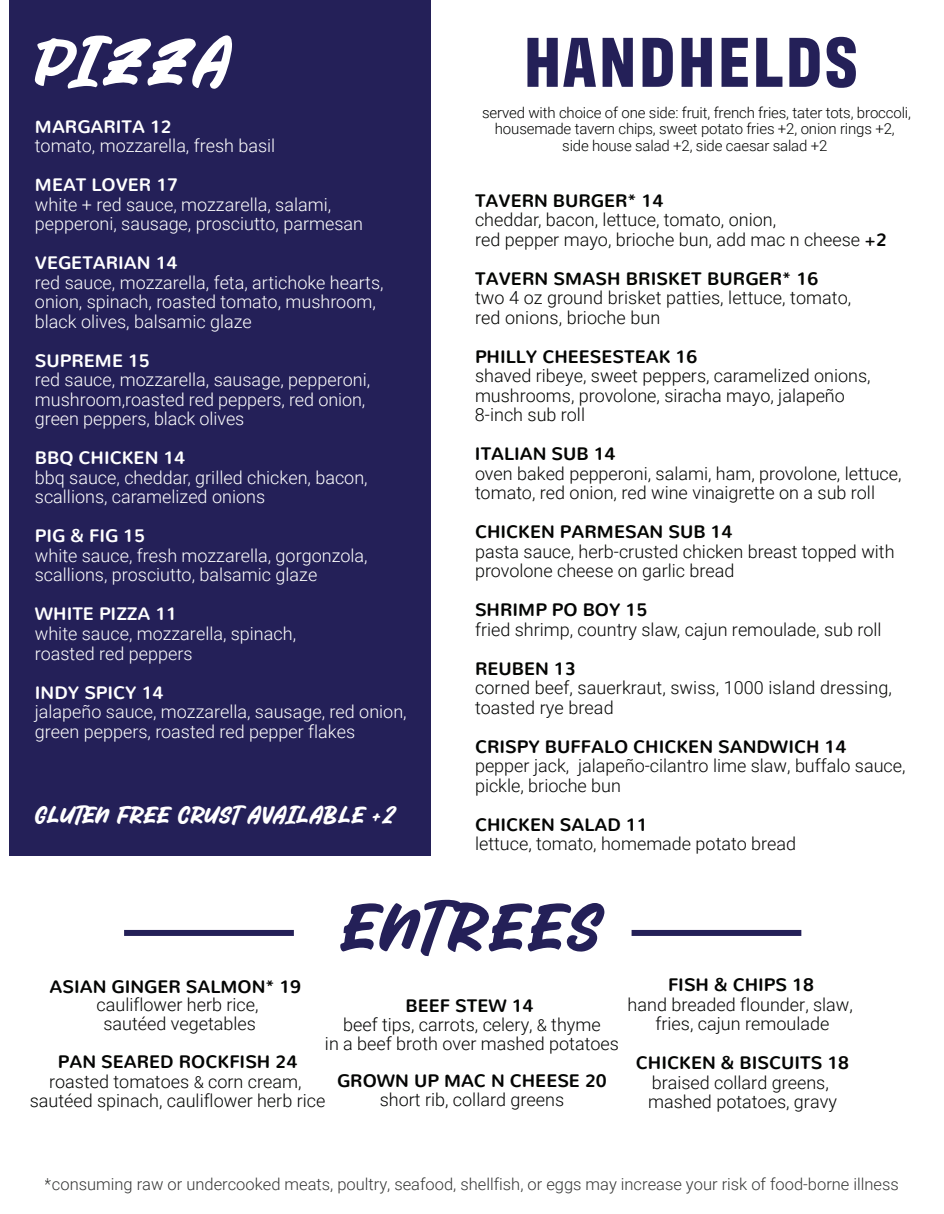
<style>
.page{position:relative;width:944px;height:1214px;background:#fff}
.page>*{position:absolute;margin:0;border:0;box-sizing:border-box;transform-origin:0 0}
.t1{font:700 72px "Antarctican Headline";letter-spacing:.05em;color:#242058;scale:1.04 1}
.t2{font:72px "Attractype Reborn";letter-spacing:.075em;color:#242058;scale:1.04 1}
.t3{font:72px "Attractype Reborn";letter-spacing:.1em;color:#fff;scale:1.04 1}
.t4{font:25.5px "Attractype Reborn";letter-spacing:.05em;color:#fff;scale:1.04 1}
.t5{font:300 18px/19.5px "Roboto";color:#fff}
.t6{font:300 18px/19.5px "Roboto";color:#040503}
.t7{font:300 18px/19.5px "Roboto";color:#040504;text-align:center}
.t8{font:700 18px "Nunito";color:#040504}
.t9{font:700 18px "Nunito";color:#040503}
.t10{font:700 18px "Nunito";color:#fff}
.t11{font:300 16.5px "Roboto";color:#040504}
.t12{font:300 15px/16.5px "Roboto";letter-spacing:-.01em;color:#040504;text-align:center}
.s1{color:#040504}
.s2{font-family:"Nunito";font-weight:700;color:#040504}
.s3{font-size:16.5px}
</style>
<div class="page">
<div style="left:9px;top:0;width:422px;height:855px;background:#242058"></div>
<div style="left:124px;top:930px;width:170px;height:6px;background:#242058"></div>
<div style="left:631px;top:930px;width:170px;height:6px;background:#242058"></div>
<h1 class="t3" style="left:34px;top:25px;width:187px">PIZZA</h1>
<p class="t10" style="left:35px;top:110px;width:138px">MARGARITA 12</p>
<p class="t5" style="left:35px;top:135px;width:242px">tomato, mozzarella, fresh basil</p>
<p class="t10" style="left:35px;top:169px;width:145px">MEAT LOVER 17</p>
<p class="t5" style="left:35px;top:194px;width:329px">white + red sauce, mozzarella, salami, pepperoni, sausage, prosciutto, parmesan</p>
<p class="t10" style="left:35px;top:247px;width:144px">VEGETARIAN 14</p>
<p class="t5" style="left:35px;top:272px;width:350px">red sauce, mozzarella, feta, artichoke hearts, onion, spinach, roasted tomato, mushroom, black olives, balsamic glaze</p>
<p class="t10" style="left:35px;top:344px;width:116px">SUPREME 15</p>
<p class="t5" style="left:35px;top:369px;width:337px">red sauce, mozzarella, sausage, pepperoni, mushroom,roasted red peppers, red onion, green peppers, black olives</p>
<p class="t10" style="left:35px;top:442px;width:152px">BBQ CHICKEN 14</p>
<p class="t5" style="left:35px;top:467px;width:334px">bbq sauce, cheddar, grilled chicken, bacon, scallions, caramelized onions</p>
<p class="t10" style="left:35px;top:520px;width:111px">PIG &amp; FIG 15</p>
<p class="t5" style="left:35px;top:545px;width:334px">white sauce, fresh mozzarella, gorgonzola, scallions, prosciutto, balsamic glaze</p>
<p class="t10" style="left:35px;top:598px;width:144px">WHITE PIZZA 11</p>
<p class="t5" style="left:35px;top:623px;width:263px">white sauce, mozzarella, spinach, roasted red peppers</p>
<p class="t10" style="left:35px;top:676px;width:130px">INDY SPICY 14</p>
<p class="t5" style="left:35px;top:701px;width:373px">jalapeño sauce, mozzarella, sausage, red onion, green peppers, roasted red pepper flakes</p>
<h2 class="t4" style="left:34px;top:802px;width:347px">GLUTEN FREE CRUST AVAILABLE +2</h2>
<h1 class="t1" style="left:524px;top:10px;width:321px">HANDHELDS</h1>
<p class="t12" style="left:482px;top:103px;width:430px">served with choice of one side: fruit, french fries, tater tots, broccoli, housemade tavern chips, sweet potato fries +2, onion rings +2, side house salad +2, side caesar salad +2</p>
<p class="t9" style="left:475px;top:184px;width:190px">TAVERN BURGER* 14</p>
<p class="t6" style="left:475px;top:209px;width:413px">cheddar, bacon, lettuce, tomato, onion,<br>red pepper mayo, brioche bun, <span class="s1">add mac n cheese</span> <span class="s2">+2</span></p>
<p class="t9" style="left:475px;top:262px;width:344px">TAVERN SMASH BRISKET BURGER* 16</p>
<p class="t6" style="left:475px;top:287px;width:378px">two 4 oz ground brisket patties, lettuce, tomato, red onions, brioche bun</p>
<p class="t9" style="left:475px;top:340px;width:224px">PHILLY CHEESESTEAK 16</p>
<p class="t6" style="left:475px;top:365px;width:397px">shaved ribeye, sweet peppers, caramelized onions, mushrooms, provolone, siracha mayo, <span class="s1">jalapeño<br></span>8-inch sub roll</p>
<p class="t9" style="left:475px;top:437px;width:142px">ITALIAN SUB 14</p>
<p class="t6" style="left:475px;top:463px;width:428px">oven baked pepperoni, salami, ham, provolone, lettuce, tomato, red onion, red wine vinaigrette on a sub roll</p>
<p class="t9" style="left:475px;top:515px;width:259px">CHICKEN PARMESAN SUB 14</p>
<p class="t6" style="left:475px;top:541px;width:421px">pasta sauce, herb-crusted chicken breast topped with provolone cheese on garlic bread</p>
<p class="t8" style="left:475px;top:593px;width:174px">SHRIMP PO BOY 15</p>
<p class="t7" style="left:475px;top:619px;width:408px">fried shrimp, country slaw, cajun remoulade, sub roll</p>
<p class="t9" style="left:475px;top:652px;width:102px">REUBEN 13</p>
<p class="t6" style="left:475px;top:677px;width:418px">corned beef, sauerkraut, swiss, 1000 island dressing, toasted rye bread</p>
<p class="t8" style="left:475px;top:730px;width:372px">CRISPY BUFFALO CHICKEN SANDWICH 14</p>
<p class="t7" style="left:475px;top:755px;width:432px;text-align:left">pepper jack, jalapeño-cilantro lime slaw, buffalo sauce, pickle, brioche bun</p>
<p class="t8" style="left:475px;top:808px;width:174px">CHICKEN SALAD 11</p>
<p class="t7" style="left:475px;top:833px;width:323px">lettuce, tomato, homemade potato bread</p>
<h1 class="t2" style="left:339px;top:890px;width:250px">ENTREES</h1>
<p class="t8" style="left:50px;top:970px;width:253px">ASIAN GINGER SALMON* 19</p>
<p class="t7" style="left:96px;top:994px;width:163px;line-height:18.8px">cauliflower herb rice, sautéed vegetables</p>
<p class="t8" style="left:58px;top:1045px;width:241px">PAN SEARED ROCKFISH 24</p>
<p class="t7" style="left:30px;top:1071px;width:297px">roasted tomatoes <span class="s3">&amp;</span> corn cream, sautéed spinach, cauliflower herb rice</p>
<p class="t8" style="left:405px;top:989px;width:129px">BEEF STEW 14</p>
<p class="t7" style="left:325px;top:1014px;width:295px;line-height:18.8px">beef tips, carrots, celery, <span class="s3">&amp;</span> thyme<br>in a beef broth over mashed potatoes</p>
<p class="t8" style="left:337px;top:1064px;width:271px">GROWN UP MAC N CHEESE 20</p>
<p class="t7" style="left:380px;top:1089px;width:186px">short rib, collard greens</p>
<p class="t8" style="left:668px;top:968px;width:147px">FISH &amp; CHIPS 18</p>
<p class="t7" style="left:627px;top:994px;width:227px">hand breaded flounder, slaw, fries, cajun remoulade</p>
<p class="t8" style="left:636px;top:1046px;width:214px">CHICKEN &amp; BISCUITS 18</p>
<p class="t7" style="left:648px;top:1072px;width:190px;text-align:left">braised collard greens, mashed potatoes, gravy</p>
<p class="t11" style="left:45px;top:1172px;width:855px">*consuming raw or undercooked meats, poultry, seafood, shellfish, or eggs may increase your risk of food-borne illness</p>
</div>
